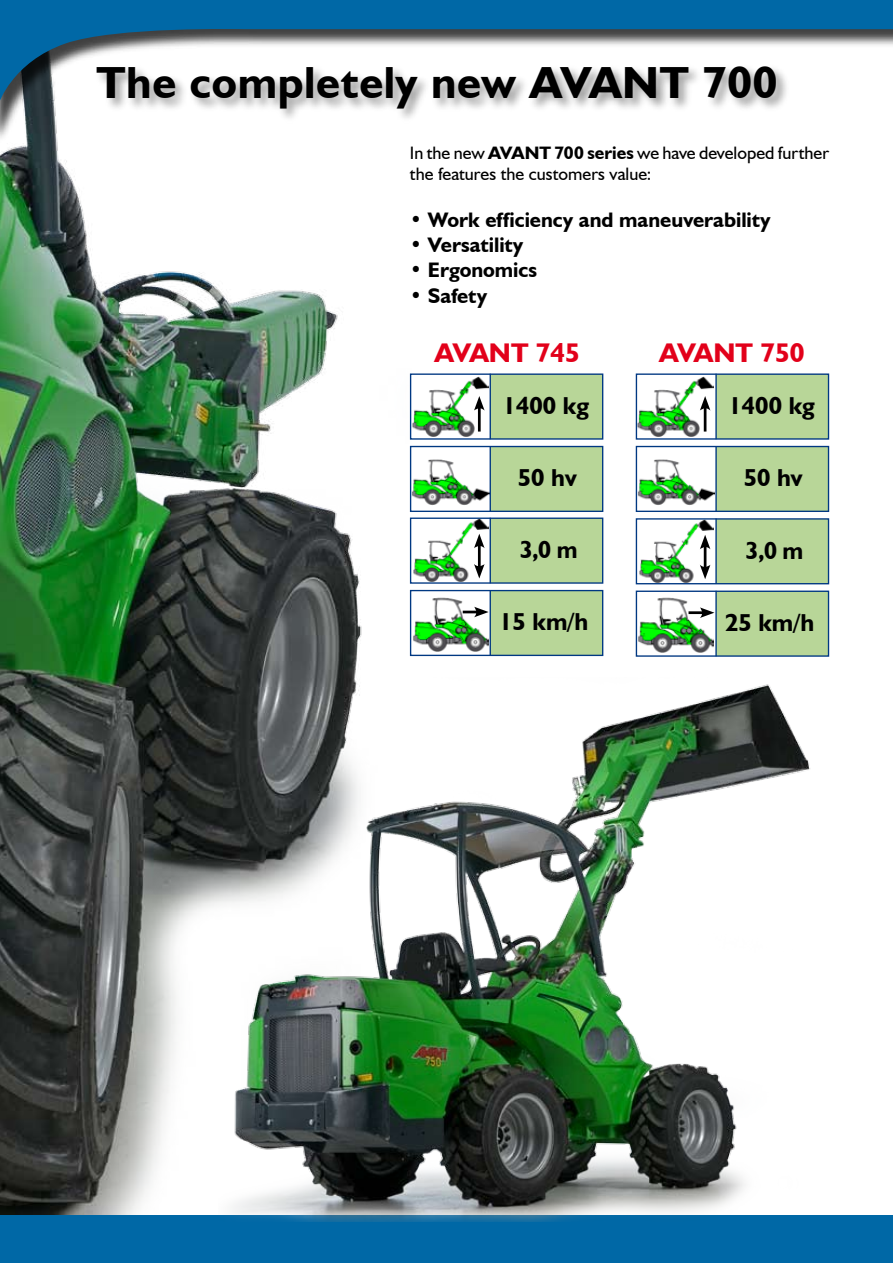
<style>
.page{position:relative;width:893px;height:1263px;background:#fff}
.page>*{position:absolute;margin:0;border:0;box-sizing:border-box;transform-origin:0 0}
.t1{font:700 45px "Humanist 521 BT";letter-spacing:.015em;color:#000}
.t2{font:700 27px "Humanist 521 BT";color:#e2001a}
.t3{font:700 24.45px "Humanist 521 BT";color:#000}
.t4{font:700 21px "Humanist 521 BT";color:#000}
.t5{font:18px/21.6px "Humanist 521 BT";color:#000}
.s1{font-weight:700}
</style>
<div class="page">
<img style="left:0;top:143px;width:411px;height:1072px">
<div style="left:0;top:1215px;width:893px;height:48px;background:#0068a6"></div>
<svg style="left:0;top:0;width:893px;height:126px"></svg>
<img style="left:219px;top:677px;width:591px;height:544px">
<div style="left:490px;top:518px;width:113px;height:65px;background:#b8d698"></div>
<div style="left:490px;top:591px;width:113px;height:64px;background:#b8d698"></div>
<img style="left:413px;top:597px;width:75px;height:55px">
<hr style="left:490px;top:590px;width:1px;height:66px;background:#003882">
<svg style="left:463px;top:607px;width:26px;height:10px"></svg>
<img style="left:413px;top:519px;width:75px;height:63px">
<hr style="left:490px;top:518px;width:1px;height:65px;background:#003882">
<hr style="left:478px;top:543px;width:3px;height:26px;background:#000">
<svg style="left:474px;top:564px;width:11px;height:14px"></svg>
<svg style="left:474px;top:534px;width:11px;height:14px"></svg>
<div style="left:490px;top:374px;width:113px;height:64px;background:#b8d698"></div>
<img style="left:412px;top:377px;width:76px;height:60px">
<hr style="left:490px;top:374px;width:1px;height:65px;background:#003882">
<hr style="left:478px;top:405px;width:3px;height:27px;background:#000">
<svg style="left:474px;top:396px;width:11px;height:15px"></svg>
<div style="left:490px;top:446px;width:113px;height:65px;background:#b8d698"></div>
<img style="left:412px;top:459px;width:77px;height:46px">
<hr style="left:490px;top:446px;width:1px;height:66px;background:#003882">
<div style="left:716px;top:374px;width:112px;height:64px;background:#b8d698"></div>
<img style="left:638px;top:377px;width:76px;height:60px">
<hr style="left:715px;top:374px;width:2px;height:65px;background:#003882">
<hr style="left:704px;top:405px;width:2px;height:27px;background:#000">
<svg style="left:700px;top:396px;width:10px;height:15px"></svg>
<div style="left:716px;top:446px;width:112px;height:65px;background:#b8d698"></div>
<img style="left:638px;top:459px;width:77px;height:46px">
<hr style="left:715px;top:446px;width:2px;height:66px;background:#003882">
<div style="left:716px;top:519px;width:112px;height:64px;background:#b8d698"></div>
<img style="left:639px;top:520px;width:75px;height:62px">
<hr style="left:715px;top:518px;width:2px;height:66px;background:#003882">
<hr style="left:704px;top:544px;width:2px;height:26px;background:#000">
<svg style="left:700px;top:565px;width:10px;height:14px"></svg>
<svg style="left:700px;top:535px;width:10px;height:14px"></svg>
<div style="left:716px;top:591px;width:112px;height:65px;background:#b8d698"></div>
<img style="left:638px;top:597px;width:76px;height:56px">
<hr style="left:715px;top:591px;width:2px;height:65px;background:#003882">
<hr style="left:688px;top:611px;width:17px;height:3px;background:#000">
<svg style="left:700px;top:607px;width:14px;height:11px"></svg>
<div style="left:410px;top:446px;width:193px;height:66px;border:1px solid #003882"></div>
<div style="left:636px;top:446px;width:193px;height:66px;border:1px solid #003882"></div>
<div style="left:410px;top:373px;width:193px;height:67px;border:1px solid #003882"></div>
<div style="left:636px;top:373px;width:193px;height:67px;border:1px solid #003882"></div>
<div style="left:410px;top:517px;width:193px;height:67px;border:1px solid #003882"></div>
<div style="left:636px;top:518px;width:193px;height:66px;border:1px solid #003882"></div>
<div style="left:636px;top:591px;width:193px;height:66px;border:1px solid #003882"></div>
<div style="left:410px;top:590px;width:193px;height:66px;border:1px solid #003882"></div>
<h1 class="t1" style="left:97px;top:55px;width:682px">The completely new AVANT 700</h1>
<p class="t5" style="left:410px;top:141px;width:421px">In the new <span class="s1">AVANT 700 series</span> we have developed further the features the customers value:</p>
<p class="t4" style="left:410px;top:207px;width:362px">• Work efficiency and maneuverability</p>
<p class="t4" style="left:410px;top:232px;width:115px">• Versatility</p>
<p class="t4" style="left:410px;top:257px;width:129px">• Ergonomics</p>
<p class="t4" style="left:410px;top:282px;width:79px">• Safety</p>
<h2 class="t2" style="left:435px;top:336px;width:147px">AVANT 745</h2>
<h2 class="t2" style="left:659px;top:336px;width:147px">AVANT 750</h2>
<h3 class="t3" style="left:729px;top:390px;width:88px">1400 kg</h3>
<h3 class="t3" style="left:503px;top:390px;width:88px">1400 kg</h3>
<h3 class="t3" style="left:518px;top:463px;width:60px">50 hv</h3>
<h3 class="t3" style="left:744px;top:463px;width:60px">50 hv</h3>
<h3 class="t3" style="left:520px;top:534px;width:59px">3,0 m</h3>
<h3 class="t3" style="left:746px;top:535px;width:59px">3,0 m</h3>
<h3 class="t3" style="left:499px;top:607px;width:91px">15 km/h</h3>
<h3 class="t3" style="left:725px;top:607px;width:91px">25 km/h</h3>
</div>
